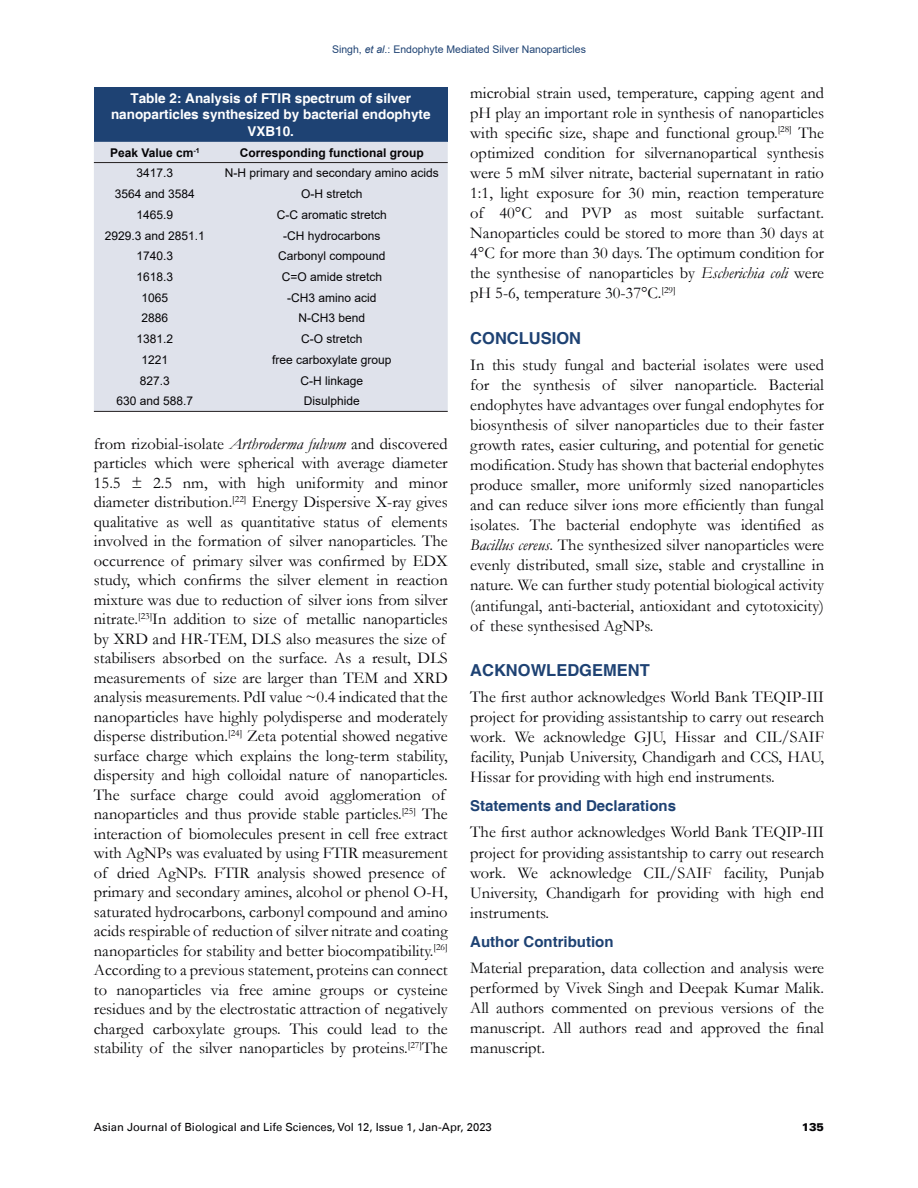
<style>
.page{position:relative;width:918px;height:1188px;background:#fff}
.page>*{position:absolute;margin:0;border:0;box-sizing:border-box;transform-origin:0 0}
.Body_Text{font:16.5px/20.1px "Garamond";color:#050406;text-align:justify}
.t1{font:700 16.5px "Helvetica";color:#1e4273}
.t2{font:700 15px "Helvetica";color:#1e4273}
.Table_Caption{font:700 13.5px/16.5px "Helvetica";color:#fff;text-align:center}
.Tb_Txt{font:12px "Arial";color:#050406}
.TCH{font:700 12px "Arial";color:#050406}
.t3{font:11.25px "Univers LT";color:#050406}
.t4{font:900 11.25px "Univers LT";color:#050406}
.t5{font:10.5px "Arial";color:#1e4273}
.s1{font-style:italic}
</style>
<div class="page">
<div style="left:94px;top:87px;width:354px;height:55px;background:#1e4273"></div>
<div style="left:94px;top:142px;width:354px;height:269px;background:#dfe2eb"></div>
<hr style="left:94px;top:162px;width:122px;height:1px;background:#231f20">
<hr style="left:216px;top:162px;width:232px;height:1px;background:#231f20">
<hr style="left:94px;top:411px;width:122px;height:1px;background:#231f20">
<hr style="left:216px;top:411px;width:232px;height:1px;background:#231f20">
<p class="t5" style="left:332px;top:42px;width:255px">Singh, <span class="s1">et al</span>.: Endophyte Mediated Silver Nanoparticles</p>
<p class="Table_Caption" style="left:111px;top:90px;width:321px">Table 2: Analysis of FTIR spectrum of silver nanoparticles synthesized by bacterial endophyte<br>VXB10.</p>
<p class="TCH" style="left:110px;top:144px;width:91px">Peak Value cm<sup>-1</sup></p>
<p class="TCH" style="left:240px;top:144px;width:186px">Corresponding functional group</p>
<p class="Tb_Txt" style="left:137px;top:165px;width:38px">3417.3</p>
<p class="Tb_Txt" style="left:225px;top:165px;width:216px">N-H primary and secondary amino acids</p>
<p class="Tb_Txt" style="left:115px;top:186px;width:82px">3564 and 3584</p>
<p class="Tb_Txt" style="left:301px;top:186px;width:63px">O-H stretch</p>
<p class="Tb_Txt" style="left:137px;top:206px;width:38px">1465.9</p>
<p class="Tb_Txt" style="left:277px;top:206px;width:112px">C-C aromatic stretch</p>
<p class="Tb_Txt" style="left:105px;top:227px;width:102px">2929.3 and 2851.1</p>
<p class="Tb_Txt" style="left:283px;top:227px;width:99px">-CH hydrocarbons</p>
<p class="Tb_Txt" style="left:137px;top:248px;width:38px">1740.3</p>
<p class="Tb_Txt" style="left:278px;top:248px;width:109px">Carbonyl compound</p>
<p class="Tb_Txt" style="left:137px;top:269px;width:38px">1618.3</p>
<p class="Tb_Txt" style="left:282px;top:269px;width:102px">C=O amide stretch</p>
<p class="Tb_Txt" style="left:142px;top:289px;width:28px">1065</p>
<p class="Tb_Txt" style="left:287px;top:289px;width:91px">-CH3 amino acid</p>
<p class="Tb_Txt" style="left:142px;top:310px;width:28px">2886</p>
<p class="Tb_Txt" style="left:299px;top:310px;width:68px">N-CH3 bend</p>
<p class="Tb_Txt" style="left:137px;top:331px;width:38px">1381.2</p>
<p class="Tb_Txt" style="left:301px;top:331px;width:63px">C-O stretch</p>
<p class="Tb_Txt" style="left:142px;top:351px;width:28px">1221</p>
<p class="Tb_Txt" style="left:272px;top:351px;width:121px">free carboxylate group</p>
<p class="Tb_Txt" style="left:140px;top:372px;width:32px">827.3</p>
<p class="Tb_Txt" style="left:301px;top:372px;width:64px">C-H linkage</p>
<p class="Tb_Txt" style="left:117px;top:393px;width:78px">630 and 588.7</p>
<p class="Tb_Txt" style="left:304px;top:393px;width:58px">Disulphide</p>
<p class="Body_Text" style="left:94px;top:433px;width:355px;line-height:19.5px;text-align:left">from rizobial-isolate <span class="s1">Arthroderma fulvum</span> and discovered particles which were spherical with average diameter 15.5 ± 2.5 nm, with high uniformity and minor diameter distribution.<sup>[22]</sup> Energy Dispersive X-ray gives qualitative as well as quantitative status of elements involved in the formation of silver nanoparticles. The occurrence of primary silver was confirmed by EDX study, which confirms the silver element in reaction mixture was due to reduction of silver ions from silver nitrate.<sup>[23]</sup>In addition to size of metallic nanoparticles by XRD and HR-TEM, DLS also measures the size of stabilisers absorbed on the surface. As a result, DLS measurements of size are larger than TEM and XRD analysis measurements. PdI value ~0.4 indicated that the nanoparticles have highly polydisperse and moderately disperse distribution.<sup>[24]</sup> Zeta potential showed negative surface charge which explains the long-term stability, dispersity and high colloidal nature of nanoparticles.<br>The surface charge could avoid agglomeration of nanoparticles and thus provide stable particles.<sup>[25]</sup> The interaction of biomolecules present in cell free extract with AgNPs was evaluated by using FTIR measurement of dried AgNPs. FTIR analysis showed presence of primary and secondary amines, alcohol or phenol O-H, saturated hydrocarbons, carbonyl compound and amino acids respirable of reduction of silver nitrate and coating nanoparticles for stability and better biocompatibility.<sup>[26] </sup>According to a previous statement, proteins can connect to nanoparticles via free amine groups or cysteine residues and by the electrostatic attraction of negatively charged carboxylate groups. This could lead to the stability of the silver nanoparticles by proteins.<sup>[27]</sup>The</p>
<p class="Body_Text" style="left:470px;top:82px;width:355px">microbial strain used, temperature, capping agent and pH play an important role in synthesis of nanoparticles with specific size, shape and functional group.<sup>[28]</sup> The optimized condition for silvernanopartical synthesis were 5 mM silver nitrate, bacterial supernatant in ratio 1:1, light exposure for 30 min, reaction temperature of 40°C and PVP as most suitable surfactant.<br>Nanoparticles could be stored to more than 30 days at 4°C for more than 30 days. The optimum condition for the synthesise of nanoparticles by <span class="s1">Escherichia coli</span> were pH 5-6, temperature 30-37°C.<sup>[29]</sup></p>
<h1 class="t1" style="left:470px;top:328px;width:112px">CONCLUSION</h1>
<p class="Body_Text" style="left:470px;top:354px;width:355px">In this study fungal and bacterial isolates were used for the synthesis of silver nanoparticle. Bacterial endophytes have advantages over fungal endophytes for biosynthesis of silver nanoparticles due to their faster growth rates, easier culturing, and potential for genetic modification. Study has shown that bacterial endophytes produce smaller, more uniformly sized nanoparticles and can reduce silver ions more efficiently than fungal isolates. The bacterial endophyte was identified as <span class="s1">Bacillus cereus</span>. The synthesized silver nanoparticles were evenly distributed, small size, stable and crystalline in nature. We can further study potential biological activity (antifungal, anti-bacterial, antioxidant and cytotoxicity) of these synthesised AgNPs.</p>
<h1 class="t1" style="left:470px;top:660px;width:181px">ACKNOWLEDGEMENT</h1>
<p class="Body_Text" style="left:470px;top:687px;width:355px">The first author acknowledges World Bank TEQIP-III project for providing assistantship to carry out research work. We acknowledge GJU, Hissar and CIL/SAIF facility, Punjab University, Chandigarh and CCS, HAU, Hissar for providing with high end instruments.</p>
<h2 class="t2" style="left:470px;top:797px;width:207px">Statements and Declarations</h2>
<p class="Body_Text" style="left:470px;top:822px;width:355px">The first author acknowledges World Bank TEQIP-III project for providing assistantship to carry out research work. We acknowledge CIL/SAIF facility, Punjab University, Chandigarh for providing with high end instruments.</p>
<h2 class="t2" style="left:470px;top:932px;width:145px">Author Contribution</h2>
<p class="Body_Text" style="left:470px;top:957px;width:355px">Material preparation, data collection and analysis were performed by Vivek Singh and Deepak Kumar Malik.<br>All authors commented on previous versions of the manuscript. All authors read and approved the final manuscript.</p>
<p class="t3" style="left:94px;top:1120px;width:399px">Asian Journal of Biological and Life Sciences, Vol 12, Issue 1, Jan-Apr, 2023</p>
<p class="t4" style="left:802px;top:1120px;width:24px">135</p>
</div>
